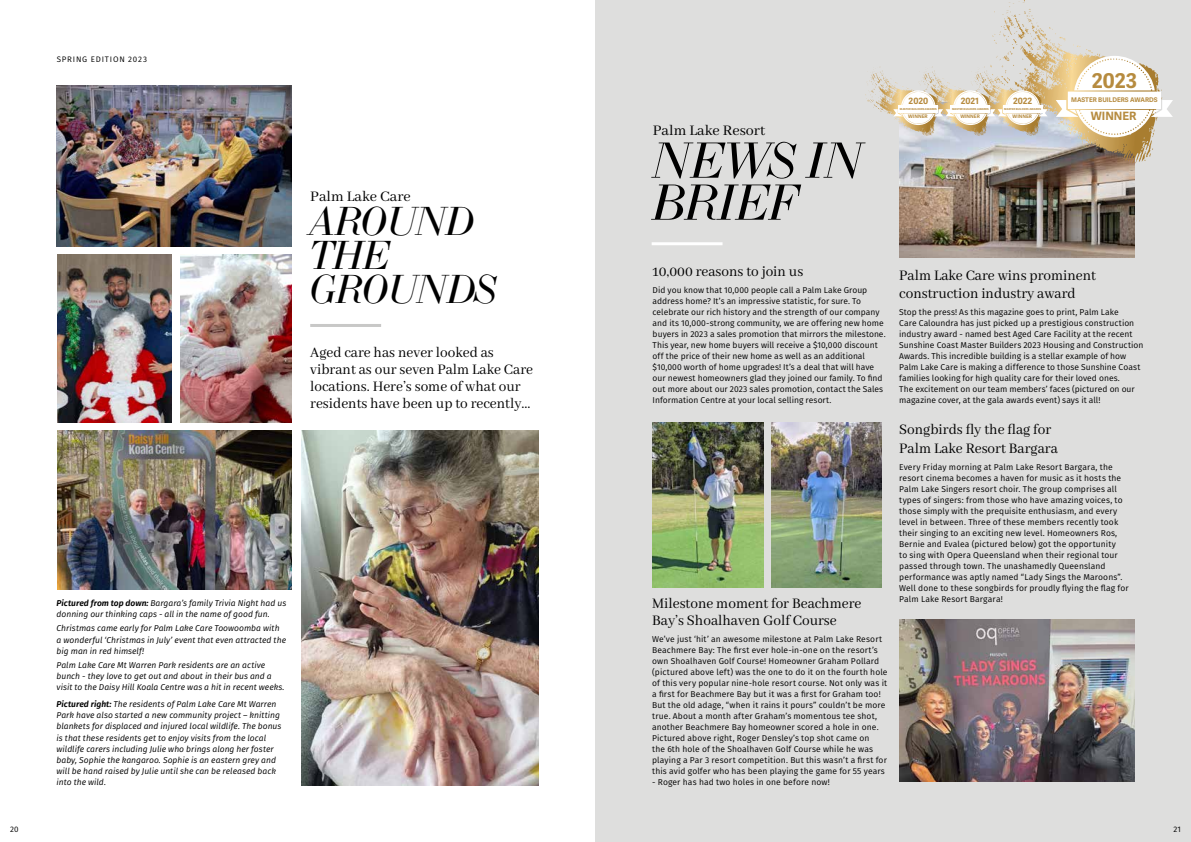
<style>
.page{position:relative;width:1191px;height:842px;background:#fff}
.page>*{position:absolute;margin:0;border:0;box-sizing:border-box;transform-origin:0 0}
.t1{font:italic 50px/42px "LTC Bodoni 175";letter-spacing:-.01em;color:#000}
.t2{font:italic 40px/34px "LTC Bodoni 175";letter-spacing:-.02em;color:#000}
.t3{font:700 20.4px "Adelle Sans";color:#b68b3f}
.t4{font:16px/17px "Abhaya Libre";color:#000;scale:.95 1}
.t5{font:16px "Abhaya Libre";color:#000}
.t6{font:700 11.5px "Adelle Sans";color:#b68b3f}
.t7{font:700 8.7px "Adelle Sans";color:#b68b3f}
.t8{font:8.5px/11px "Fira Sans";letter-spacing:.01em;color:#000}
.t9{font:italic 8.5px/11.2px "Fira Sans";color:#000}
.t10{font:8px "Fira Sans";letter-spacing:.1em;color:#000}
.t11{font:700 6.4px "Adelle Sans";color:#b68b3f}
.t12{font:700 4.9px "Adelle Sans";color:#b68b3f}
.t13{font:700 2.7px "Adelle Sans";color:#b68b3f}
.s1{font-weight:600}
</style>
<div class="page">
<div style="left:595px;top:0;width:596px;height:842px;background:#dededd"></div>
<img style="left:57px;top:85px;width:235px;height:162px">
<hr style="left:310px;top:324px;width:71px;height:3px;background:#c8c8c7">
<img style="left:57px;top:430px;width:234px;height:159px">
<img style="left:57px;top:255px;width:115px;height:167px">
<img style="left:180px;top:255px;width:111px;height:167px">
<img style="left:301px;top:430px;width:237px;height:355px">
<hr style="left:651px;top:242px;width:71px;height:3px;background:#fff">
<img style="left:653px;top:422px;width:110px;height:166px">
<img style="left:771px;top:422px;width:111px;height:166px">
<img style="left:899px;top:619px;width:235px;height:162px">
<img style="left:899px;top:102px;width:235px;height:155px">
<svg style="left:994px;top:0;width:38px;height:18px"></svg>
<svg style="left:1055px;top:56px;width:118px;height:81px"></svg>
<div style="left:1091px;top:72px;width:47px;height:17px;background:#fff"></div>
<div style="left:1090px;top:111px;width:48px;height:10px;background:#fff"></div>
<div style="left:1067px;top:92px;width:93px;height:16px;background:#fff"></div>
<svg style="left:893px;top:90px;width:154px;height:35px;background:#ebe0cb"></svg>
<div style="left:908px;top:97px;width:20px;height:8px;background:#fff"></div>
<hr style="left:908px;top:114px;width:20px;height:4px;background:#fff">
<div style="left:898px;top:106px;width:40px;height:7px;background:#fff"></div>
<p class="t10" style="left:57px;top:54px;width:92px">SPRING EDITION 2023</p>
<h3 class="t5" style="left:310px;top:187px;width:102px">Palm Lake Care</h3>
<h2 class="t2" style="left:310px;top:205px;width:188px">AROUND<br>THE<br>GROUNDS</h2>
<h3 class="t4" style="left:310px;top:345px;width:236px">Aged care has never looked as vibrant as our seven Palm Lake Care locations. Here’s some of what our residents have been up to recently...</h3>
<p class="t10" style="left:10px;top:823px;width:10px">20</p>
<p class="t9" style="left:57px;top:597px;width:231px"><span class="s1">Pictured from top down:</span> Bargara’s family Trivia Night had us donning our thinking caps - all in the name of good fun.</p>
<p class="t9" style="left:57px;top:622px;width:231px">Christmas came early for Palm Lake Care Toowoomba with a wonderful ‘Christmas in July’ event that even attracted the big man in red himself!</p>
<p class="t9" style="left:57px;top:659px;width:229px">Palm Lake Care Mt Warren Park residents are an active bunch - they love to get out and about in their bus and a visit to the Daisy Hill Koala Centre was a hit in recent weeks.</p>
<p class="t9" style="left:57px;top:698px;width:226px"><span class="s1">Pictured right:</span> The residents of Palm Lake Care Mt Warren Park have also started a new community project – knitting blankets for displaced and injured local wildlife. The bonus is that these residents get to enjoy visits from the local wildlife carers including Julie who brings along her foster baby, Sophie the kangaroo. Sophie is an eastern grey and will be hand raised by Julie until she can be released back into the wild.</p>
<h3 class="t5" style="left:653px;top:121px;width:114px">Palm Lake Resort</h3>
<h1 class="t1" style="left:653px;top:141px;width:212px">NEWS IN<br>BRIEF</h1>
<p class="t7" style="left:908px;top:96px;width:21px">2020</p>
<p class="t12" style="left:908px;top:113px;width:21px">WINNER</p>
<p class="t13" style="left:900px;top:107px;width:38px">MASTER BUILDERS AWARDS</p>
<p class="t7" style="left:960px;top:96px;width:20px">2021</p>
<p class="t12" style="left:960px;top:113px;width:21px">WINNER</p>
<p class="t13" style="left:952px;top:107px;width:38px">MASTER BUILDERS AWARDS</p>
<h3 class="t3" style="left:1091px;top:68px;width:47px">2023</h3>
<h3 class="t6" style="left:1090px;top:109px;width:47px">WINNER</h3>
<p class="t7" style="left:1013px;top:96px;width:21px">2022</p>
<p class="t11" style="left:1071px;top:96px;width:88px">MASTER BUILDERS AWARDS</p>
<p class="t12" style="left:1012px;top:113px;width:21px">WINNER</p>
<p class="t13" style="left:1004px;top:107px;width:38px">MASTER BUILDERS AWARDS</p>
<h3 class="t4" style="left:652px;top:263px;width:160px">10,000 reasons to join us</h3>
<p class="t8" style="left:652px;top:285px;width:234px">Did you know that 10,000 people call a Palm Lake Group address home? It’s an impressive statistic, for sure. To celebrate our rich history and the strength of our company and its 10,000-strong community, we are offering new home buyers in 2023 a sales promotion that mirrors the milestone.<br>This year, new home buyers will receive a $10,000 discount off the price of their new home as well as an additional $10,000 worth of home upgrades! It’s a deal that will have our newest homeowners glad they joined our family. To find out more about our 2023 sales promotion, contact the Sales Information Centre at your local selling resort.</p>
<h3 class="t4" style="left:652px;top:595px;width:222px">Milestone moment for Beachmere<br>Bay’s Shoalhaven Golf Course</h3>
<p class="t8" style="left:652px;top:634px;width:237px">We’ve just ‘hit’ an awesome milestone at Palm Lake Resort Beachmere Bay: The first ever hole-in-one on the resort’s own Shoalhaven Golf Course! Homeowner Graham Pollard (pictured above left) was the one to do it on the fourth hole of this very popular nine-hole resort course. Not only was it a first for Beachmere Bay but it was a first for Graham too!<br>But the old adage, “when it rains it pours” couldn’t be more true. About a month after Graham’s momentous tee shot, another Beachmere Bay homeowner scored a hole in one.<br>Pictured above right, Roger Densley’s top shot came on<br>the 6th hole of the Shoalhaven Golf Course while he was playing a Par 3 resort competition. But this wasn’t a first for this avid golfer who has been playing the game for 55 years</p>
<p class="t8" style="left:652px;top:777px;width:179px">- Roger has had two holes in one before now!</p>
<h3 class="t4" style="left:899px;top:266px;width:209px;line-height:18.6px">Palm Lake Care wins prominent construction industry award</h3>
<p class="t8" style="left:899px;top:308px;width:246px">Stop the press! As this magazine goes to print, Palm Lake<br>Care Caloundra has just picked up a prestigious construction industry award - named best Aged Care Facility at the recent Sunshine Coast Master Builders 2023 Housing and Construction Awards. This incredible building is a stellar example of how Palm Lake Care is making a difference to those Sunshine Coast families looking for high quality care for their loved ones.<br>The excitement on our team members’ faces (pictured on our magazine cover, at the gala awards event) says it all!</p>
<h3 class="t4" style="left:899px;top:421px;width:168px;line-height:18.6px">Songbirds fly the flag for<br>Palm Lake Resort Bargara</h3>
<p class="t8" style="left:899px;top:462px;width:231px">Every Friday morning at Palm Lake Resort Bargara, the resort cinema becomes a haven for music as it hosts the Palm Lake Singers resort choir. The group comprises all types of singers: from those who have amazing voices, to those simply with the prequisite enthusiasm, and every level in between. Three of these members recently took their singing to an exciting new level. Homeowners Ros, Bernie and Evalea (pictured below) got the opportunity<br>to sing with Opera Queensland when their regional tour passed through town. The unashamedly Queensland performance was aptly named “Lady Sings the Maroons”.<br>Well done to these songbirds for proudly flying the flag for Palm Lake Resort Bargara!</p>
<p class="t10" style="left:1173px;top:823px;width:9px">21</p>
</div>
